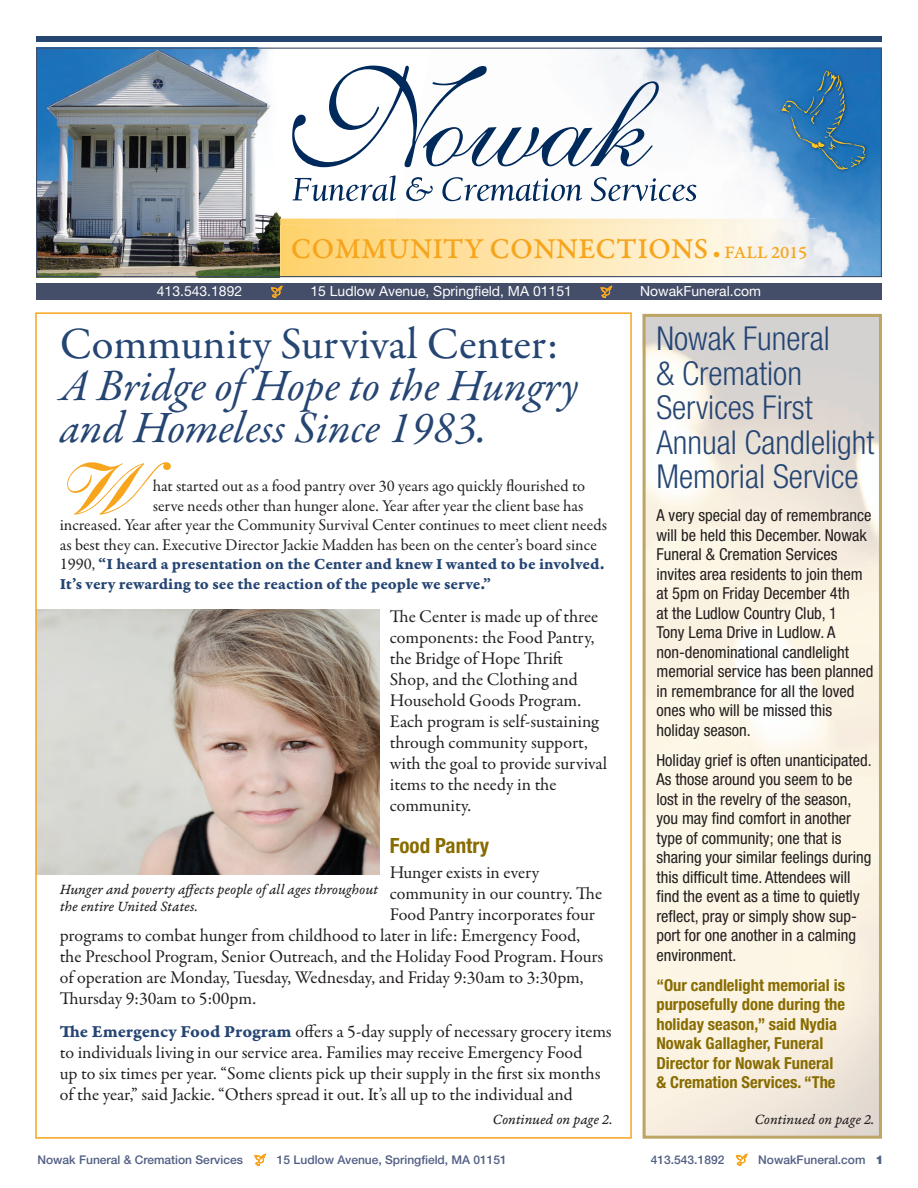
<style>
.page{position:relative;width:918px;height:1188px;background:#fff}
.page>*{position:absolute;margin:0;border:0;box-sizing:border-box;transform-origin:0 0}
.t1{font:900 70.8px "Kuenstler Script";color:#f6a51c}
.t2{font:italic 45px/42px "Garamond Premr Pro";color:#254573}
.t3{font:45px "Garamond Premr Pro";letter-spacing:-.005em;color:#254573}
.t4{font:300 condensed 33px/34.5px "Helvetica Neue";color:#254573}
.t5{font:30.6px "Garamond Premr Pro Med Capt";letter-spacing:.005em;color:#f6a51c}
.t6{font:700 condensed 21px "Helvetica Neue";color:#886c00}
.t7{font:18px/21px "Garamond Premr Pro";color:#231f20}
.t8{font:condensed 16.5px/19.5px "Helvetica Neue";color:#231f20}
.t9{font:16.5px "Garamond Premr Pro";color:#231f20}
.t10{font:700 condensed 16.5px/19.5px "Helvetica Neue";color:#886c00}
.t11{font:16.5px/19.5px "Garamond Premr Pro Bd Capt";color:#254573}
.t12{font:15px/16.5px "Garamond Premr Pro It Capt";letter-spacing:-.005em;color:#231f20}
.t13{font:13.95px "Helvetica Neue";color:#fff}
.t14{font:500 12px "Helvetica Neue";color:#515e84}
.s1{font-size:18.6px}
.s2{font-family:"Garamond Premr Pro";color:#231f20}
.s3{font-family:"Garamond Premr Pro Bd Capt";color:#254573}
.s4{font-weight:900}
</style>
<div class="page">
<img style="left:38px;top:609px;width:341px;height:266px">
<div style="left:643px;top:314px;width:239px;height:825px;border:3px solid #bca565"></div>
<div style="left:36px;top:36px;width:846px;height:5px;background:#254573"></div>
<div style="left:36px;top:283px;width:846px;height:17px;background:#444e69"></div>
<img style="left:395px;top:50px;width:485px;height:225px">
<img style="left:38px;top:50px;width:242px;height:225px">
<svg style="left:280px;top:219px;width:535px;height:56px;background:#fce5b1"></svg>
<div style="left:36px;top:48px;width:846px;height:229px;border:1px solid #444e69"></div>
<svg style="left:292px;top:66px;width:367px;height:101px"></svg>
<svg style="left:293px;top:175px;width:103px;height:26px"></svg>
<svg style="left:406px;top:177px;width:27px;height:24px"></svg>
<svg style="left:442px;top:177px;width:140px;height:24px"></svg>
<svg style="left:591px;top:177px;width:105px;height:24px"></svg>
<img style="left:779px;top:69px;width:90px;height:105px">
<svg style="left:782px;top:71px;width:83px;height:99px;background:#2f76ac"></svg>
<svg style="left:255px;top:1153px;width:11px;height:13px"></svg>
<svg style="left:736px;top:1153px;width:11px;height:13px"></svg>
<svg style="left:271px;top:285px;width:11px;height:14px"></svg>
<svg style="left:601px;top:285px;width:11px;height:14px"></svg>
<h3 class="t5" style="left:291px;top:230px;width:518px">COMMUNITY CONNECTIONS <span class="s1">• FALL 2015</span></h3>
<p class="t13" style="left:157px;top:283px;width:87px">413.543.1892</p>
<p class="t13" style="left:311px;top:283px;width:263px">15 Ludlow Avenue, Springfield, MA 01151</p>
<p class="t13" style="left:640px;top:283px;width:122px">NowakFuneral.com</p>
<h2 class="t3" style="left:60px;top:317px;width:500px">Community Survival Center:</h2>
<h2 class="t2" style="left:60px;top:368px;width:520px">A Bridge of Hope to the Hungry and Homeless Since 1983.</h2>
<h3 class="t4" style="left:656px;top:321px;width:220px">Nowak Funeral<br>&amp; Cremation<br>Services First<br>Annual Candlelight<br>Memorial Service</h3>
<p class="t8" style="left:656px;top:506px;width:219px">A very special day of remembrance will be held this December. Nowak<br>Funeral &amp; Cremation Services invites area residents to join them at 5pm on Friday December 4th<br>at the Ludlow Country Club, 1<br>Tony Lema Drive in Ludlow. A non-denominational candlelight memorial service has been planned in remembrance for all the loved ones who will be missed this holiday season.</p>
<p class="t8" style="left:656px;top:750px;width:217px">Holiday grief is often unanticipated.<br>As those around you seem to be lost in the revelry of the season, you may find comfort in another type of community; one that is sharing your similar feelings during this difficult time. Attendees will find the event as a time to quietly reflect, pray or simply show sup&shy;port for one another in a calming environment.</p>
<p class="t10" style="left:656px;top:975px;width:190px">“Our candlelight memorial is purposefully done during the holiday season,” said Nydia<br>Nowak Gallagher, Funeral<br>Director for Nowak Funeral &amp; Cremation Services. “The</p>
<h1 class="t1" style="left:60px;top:444px;width:78px">W</h1>
<p class="t9" style="left:153px;top:476px;width:434px">hat started out as a food pantry over 30 years ago quickly flourished to</p>
<p class="t9" style="left:153px;top:496px;width:432px">serve needs other than hunger alone. Year after year the client base has</p>
<p class="t9" style="left:60px;top:515px;width:549px">increased. Year after year the Community Survival Center continues to meet client needs</p>
<p class="t9" style="left:60px;top:535px;width:539px">as best they can. Executive Director Jackie Madden has been on the center’s board since</p>
<p class="t11" style="left:60px;top:555px;width:546px"><span class="s2">1990,</span> “I heard a presentation on the Center and knew I wanted to be involved.<br>It’s very rewarding to see the reaction of the people we serve.”</p>
<p class="t7" style="left:390px;top:606px;width:219px">The Center is made up of three components: the Food Pantry, the Bridge of Hope Thrift<br>Shop, and the Clothing and<br>Household Goods Program.<br>Each program is self-sustaining through community support, with the goal to provide survival items to the needy in the community.</p>
<p class="t6" style="left:390px;top:833px;width:101px">Food Pantry</p>
<p class="t7" style="left:390px;top:863px;width:151px">Hunger exists in every</p>
<p class="t7" style="left:390px;top:884px;width:214px">community in our country. The</p>
<p class="t7" style="left:390px;top:905px;width:207px">Food Pantry incorporates four</p>
<p class="t7" style="left:60px;top:926px;width:522px">programs to combat hunger from childhood to later in life: Emergency Food,</p>
<p class="t7" style="left:60px;top:947px;width:545px">the Preschool Program, Senior Outreach, and the Holiday Food Program. Hours</p>
<p class="t7" style="left:60px;top:968px;width:525px">of operation are Monday, Tuesday, Wednesday, and Friday 9:30am to 3:30pm,</p>
<p class="t7" style="left:60px;top:989px;width:198px">Thursday 9:30am to 5:00pm.</p>
<p class="t7" style="left:60px;top:1022px;width:553px"><span class="s3">The Emergency Food Program</span> offers a 5-day supply of necessary grocery items to individuals living in our service area. Families may receive Emergency Food<br>up to six times per year. “Some clients pick up their supply in the first six months of the year,” said Jackie. “Others spread it out. It’s all up to the individual and</p>
<p class="t12" style="left:60px;top:882px;width:320px">Hunger and poverty affects people of all ages throughout the entire United States.</p>
<p class="t12" style="left:493px;top:1112px;width:121px">Continued on page 2.</p>
<p class="t12" style="left:755px;top:1112px;width:121px">Continued on page 2.</p>
<p class="t14" style="left:38px;top:1152px;width:207px">Nowak Funeral &amp; Cremation Services</p>
<p class="t14" style="left:277px;top:1152px;width:232px">15 Ludlow Avenue, Springfield, MA 01151</p>
<p class="t14" style="left:651px;top:1152px;width:75px">413.543.1892</p>
<p class="t14" style="left:758px;top:1152px;width:127px">NowakFuneral.com <span class="s4">1</span></p>
</div>
